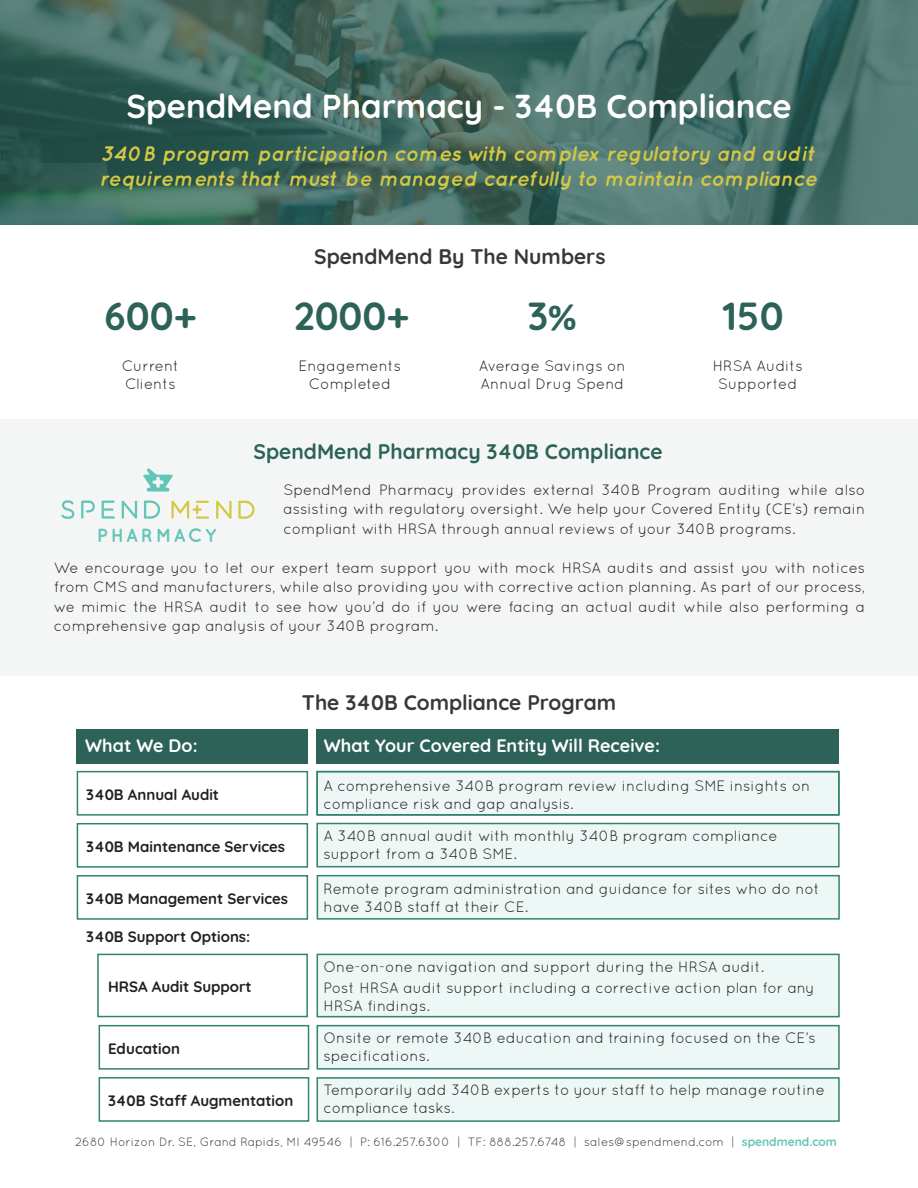
<style>
.page{position:relative;width:918px;height:1188px;background:#fff}
.page>*{position:absolute;margin:0;border:0;box-sizing:border-box;transform-origin:0 0}
.t1{font:700 39px "Quicksand";color:#2c6257}
.t2{font:700 33px "Quicksand";color:#fff}
.t3{font:italic 700 21px/25.2px "Quicksand";color:#d4c845}
.t4{font:700 21px "Quicksand";color:#373938}
.t5{font:700 21px "Quicksand";color:#2c6257}
.t6{font:700 19.05px "Quicksand";letter-spacing:.13em;color:#62c5b7}
.t7{font:700 18px "Quicksand";color:#fff}
.t8{font:15px/18px "Quicksand";color:#231f20}
.t9{font:700 15px "Quicksand";color:#231f20}
.t10{font:12px "Quicksand";color:#373a38}
.s1{font-family:"Calibri"}
.s2{font-weight:700;color:#62c5b7}
</style>
<div class="page">
<div style="left:317px;top:876px;width:522px;height:43px;background:#edf7f5"></div>
<div style="left:317px;top:824px;width:521px;height:43px;background:#edf7f5"></div>
<div style="left:317px;top:771px;width:521px;height:43px;background:#edf7f5"></div>
<div style="left:316px;top:729px;width:523px;height:34px;background:#2c6257"></div>
<div style="left:77px;top:729px;width:231px;height:34px;background:#2c6257"></div>
<svg style="left:0;top:0;width:918px;height:225px;background:#436a63"></svg>
<div style="left:0;top:420px;width:918px;height:256px;background:#f4f6f5"></div>
<div style="left:77px;top:771px;width:231px;height:45px;border:2px solid #32836f"></div>
<div style="left:77px;top:823px;width:231px;height:45px;border:2px solid #32836f"></div>
<div style="left:316px;top:823px;width:524px;height:44px;border:2px solid #32836f"></div>
<div style="left:77px;top:875px;width:231px;height:45px;border:2px solid #32836f"></div>
<div style="left:317px;top:875px;width:523px;height:45px;border:2px solid #32836f"></div>
<div style="left:316px;top:771px;width:524px;height:45px;border:2px solid #32836f"></div>
<div style="left:317px;top:954px;width:522px;height:63px;background:#edf7f5"></div>
<div style="left:97px;top:954px;width:211px;height:63px;border:2px solid #32836f"></div>
<div style="left:317px;top:954px;width:523px;height:63px;border:2px solid #32836f"></div>
<div style="left:317px;top:1025px;width:522px;height:43px;background:#edf7f5"></div>
<div style="left:99px;top:1025px;width:210px;height:45px;border:2px solid #32836f"></div>
<div style="left:317px;top:1025px;width:523px;height:45px;border:2px solid #32836f"></div>
<div style="left:317px;top:1077px;width:522px;height:43px;background:#edf7f5"></div>
<div style="left:99px;top:1077px;width:210px;height:45px;border:2px solid #32836f"></div>
<div style="left:317px;top:1077px;width:523px;height:45px;border:2px solid #32836f"></div>
<svg style="left:143px;top:468px;width:30px;height:24px"></svg>
<svg style="left:61px;top:500px;width:13px;height:19px"></svg>
<svg style="left:81px;top:501px;width:14px;height:18px"></svg>
<svg style="left:102px;top:501px;width:13px;height:18px"></svg>
<svg style="left:122px;top:501px;width:15px;height:18px"></svg>
<svg style="left:144px;top:501px;width:16px;height:18px"></svg>
<svg style="left:216px;top:501px;width:16px;height:18px"></svg>
<svg style="left:238px;top:501px;width:17px;height:18px"></svg>
<svg style="left:171px;top:500px;width:38px;height:19px"></svg>
<p class="t2" style="left:127px;top:79px;width:666px">SpendMend Pharmacy - 340B Compliance</p>
<p class="t3" style="left:99px;top:140px;width:720px">340B program participation comes with complex regulatory and audit requirements that must be managed carefully to maintain compliance</p>
<p class="t4" style="left:314px;top:239px;width:293px">SpendMend By The Numbers</p>
<p class="t1" style="left:105px;top:284px;width:93px">600+</p>
<p class="t1" style="left:294px;top:284px;width:117px">2000+</p>
<p class="t1" style="left:528px;top:284px;width:50px">3<span class="s1">%</span></p>
<p class="t8" style="left:122px;top:357px;width:59px">Current</p>
<p class="t8" style="left:125px;top:375px;width:52px">Clients</p>
<p class="t8" style="left:479px;top:357px;width:148px">Average Savings on<br>Annual Drug Spend</p>
<p class="t8" style="left:299px;top:357px;width:104px">Engagements</p>
<p class="t8" style="left:309px;top:375px;width:84px">Completed</p>
<p class="t1" style="left:723px;top:284px;width:62px">150</p>
<p class="t8" style="left:713px;top:357px;width:92px">HRSA Audits</p>
<p class="t8" style="left:718px;top:375px;width:81px">Supported</p>
<p class="t5" style="left:254px;top:434px;width:410px">SpendMend Pharmacy 340B Compliance</p>
<p class="t8" style="left:284px;top:479px;width:583px;line-height:19.5px;text-align:justify">SpendMend Pharmacy provides external 340B Program auditing while also assisting with regulatory oversight. We help your Covered Entity (CE’s) remain compliant with HRSA through annual reviews of your 340B programs.</p>
<p class="t8" style="left:54px;top:557px;width:813px;line-height:19.5px;text-align:justify">We encourage you to let our expert team support you with mock HRSA audits and assist you with notices from CMS and manufacturers, while also providing you with corrective action planning. As part of our process, we mimic the HRSA audit to see how you’d do if you were facing an actual audit while also performing a comprehensive gap analysis of your 340B program.</p>
<p class="t6" style="left:97px;top:524px;width:121px">PHARMACY</p>
<p class="t4" style="left:302px;top:685px;width:316px">The 340B Compliance Program</p>
<p class="t7" style="left:85px;top:730px;width:114px">What We Do:</p>
<p class="t7" style="left:324px;top:730px;width:338px">What Your Covered Entity Will Receive:</p>
<p class="t9" style="left:86px;top:782px;width:134px">340B Annual Audit</p>
<p class="t8" style="left:323px;top:776px;width:489px">A comprehensive 340B program review including SME insights on compliance risk and gap analysis.</p>
<p class="t8" style="left:323px;top:827px;width:456px">A 340B annual audit with monthly 340B program compliance support from a 340B SME.</p>
<p class="t8" style="left:324px;top:879px;width:498px">Remote program administration and guidance for sites who do not have 340B staff at their CE.</p>
<p class="t9" style="left:86px;top:834px;width:200px">340B Maintenance Services</p>
<p class="t9" style="left:86px;top:886px;width:203px">340B Management Services</p>
<p class="t9" style="left:86px;top:924px;width:166px">340B Support Options:</p>
<p class="t9" style="left:108px;top:974px;width:145px">HRSA Audit Support</p>
<p class="t8" style="left:323px;top:957px;width:442px">One-on-one navigation and support during the HRSA audit.</p>
<p class="t8" style="left:323px;top:978px;width:493px">Post HRSA audit support including a corrective action plan for any<br>HRSA findings.</p>
<p class="t9" style="left:108px;top:1036px;width:73px">Education</p>
<p class="t8" style="left:323px;top:1028px;width:494px">Onsite or remote 340B education and training focused on the CE’s specifications.</p>
<p class="t9" style="left:108px;top:1088px;width:187px">340B Staff Augmentation</p>
<p class="t8" style="left:323px;top:1081px;width:503px">Temporarily add 340B experts to your staff to help manage routine compliance tasks.</p>
<p class="t10" style="left:75px;top:1135px;width:763px">2680 Horizon Dr. SE, Grand Rapids, MI 49546 | P: 616.257.6300 | TF: 888.257.6748 | sales@spendmend.com | <span class="s2">spendmend.com</span></p>
</div>
